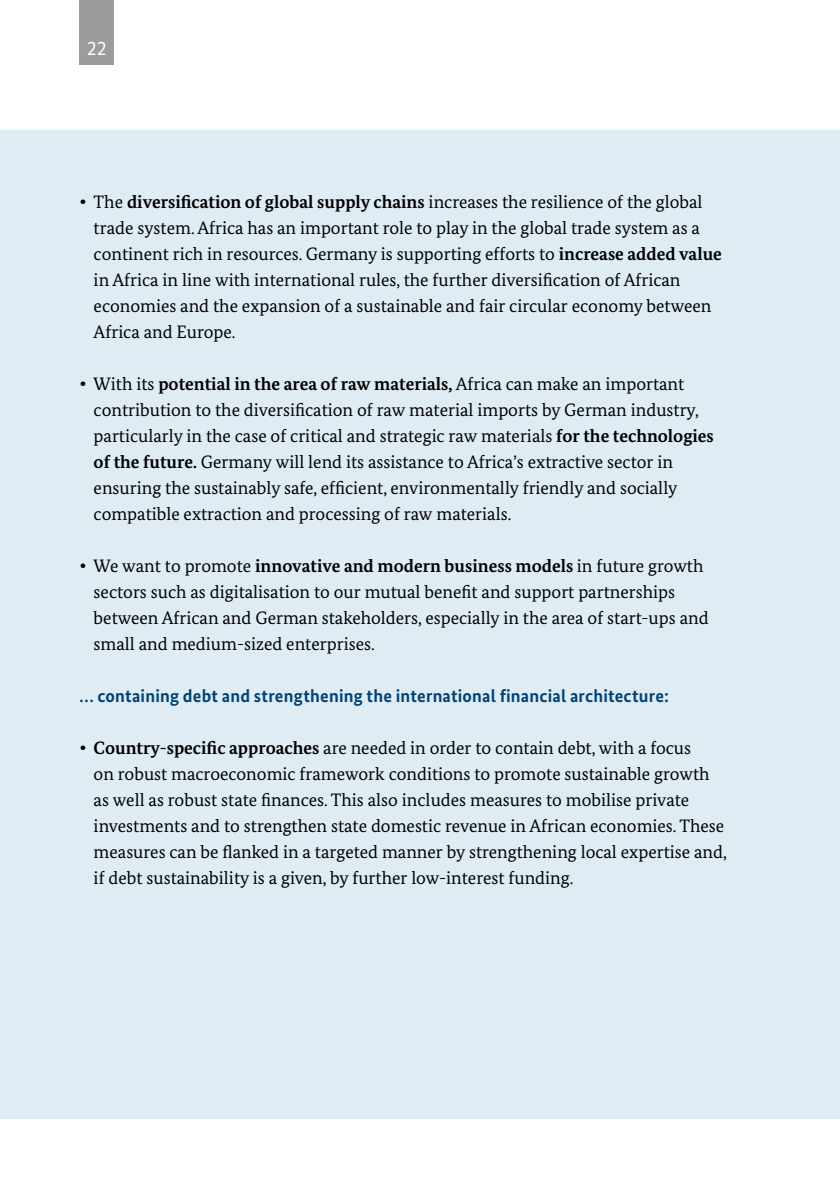
<style>
.page{position:relative;width:840px;height:1191px;background:#fff}
.page>*{position:absolute;margin:0;border:0;box-sizing:border-box;transform-origin:0 0}
.t1{font:20px "Bundes Sans";color:#fff}
.t2{font:18px/26px "Bundes Serif";color:#000}
.A5_Innenseiten_H2_dunkelblau{font:700 18px "Bundes Sans";letter-spacing:.01em;color:#004376}
.s1{font-size:22px}
.s2{font-weight:700}
</style>
<div class="page">
<div style="left:0;top:130px;width:839px;height:988px;background:#dfecf4"></div>
<div style="left:79px;top:0;width:35px;height:65px;background:#9c9c9d"></div>
<p class="t1" style="left:87px;top:36px;width:21px">22</p>
<p class="t2" style="left:94px;top:189px;width:629px;text-indent:-14px"><span class="s1">•</span> The <span class="s2">diversification of global supply chains</span> increases the resilience of the global trade system. Africa has an important role to play in the global trade system as a continent rich in resources. Germany is supporting efforts to <span class="s2">increase added value </span>in Africa in line with international rules, the further diversification of African economies and the expansion of a sustainable and fair circular economy between Africa and Europe.</p>
<p class="t2" style="left:94px;top:371px;width:621px;text-indent:-14px"><span class="s1">•</span> With its <span class="s2">potential in the area of raw materials,</span> Africa can make an important contribution to the diversification of raw material imports by German industry, particularly in the case of critical and strategic raw materials <span class="s2">for the technologies of the future.</span> Germany will lend its assistance to Africa’s extractive sector in ensuring the sustainably safe, efficient, environmentally friendly and socially compatible extraction and processing of raw materials.</p>
<p class="t2" style="left:94px;top:553px;width:616px;text-indent:-14px"><span class="s1">•</span> We want to promote <span class="s2">innovative and modern business models</span> in future growth sectors such as digitalisation to our mutual benefit and support partnerships between African and German stakeholders, especially in the area of start-ups and small and medium-sized enterprises.</p>
<h2 class="A5_Innenseiten_H2_dunkelblau" style="left:79px;top:685px;width:590px">… containing debt and strengthening the international financial architecture:</h2>
<p class="t2" style="left:94px;top:735px;width:634px;text-indent:-14px"><span class="s1">•</span> <span class="s2">Country-specific approaches</span> are needed in order to contain debt, with a focus<br>on robust macroeconomic framework conditions to promote sustainable growth as well as robust state finances. This also includes measures to mobilise private investments and to strengthen state domestic revenue in African economies. These measures can be flanked in a targeted manner by strengthening local expertise and, if debt sustainability is a given, by further low-interest funding.</p>
</div>
